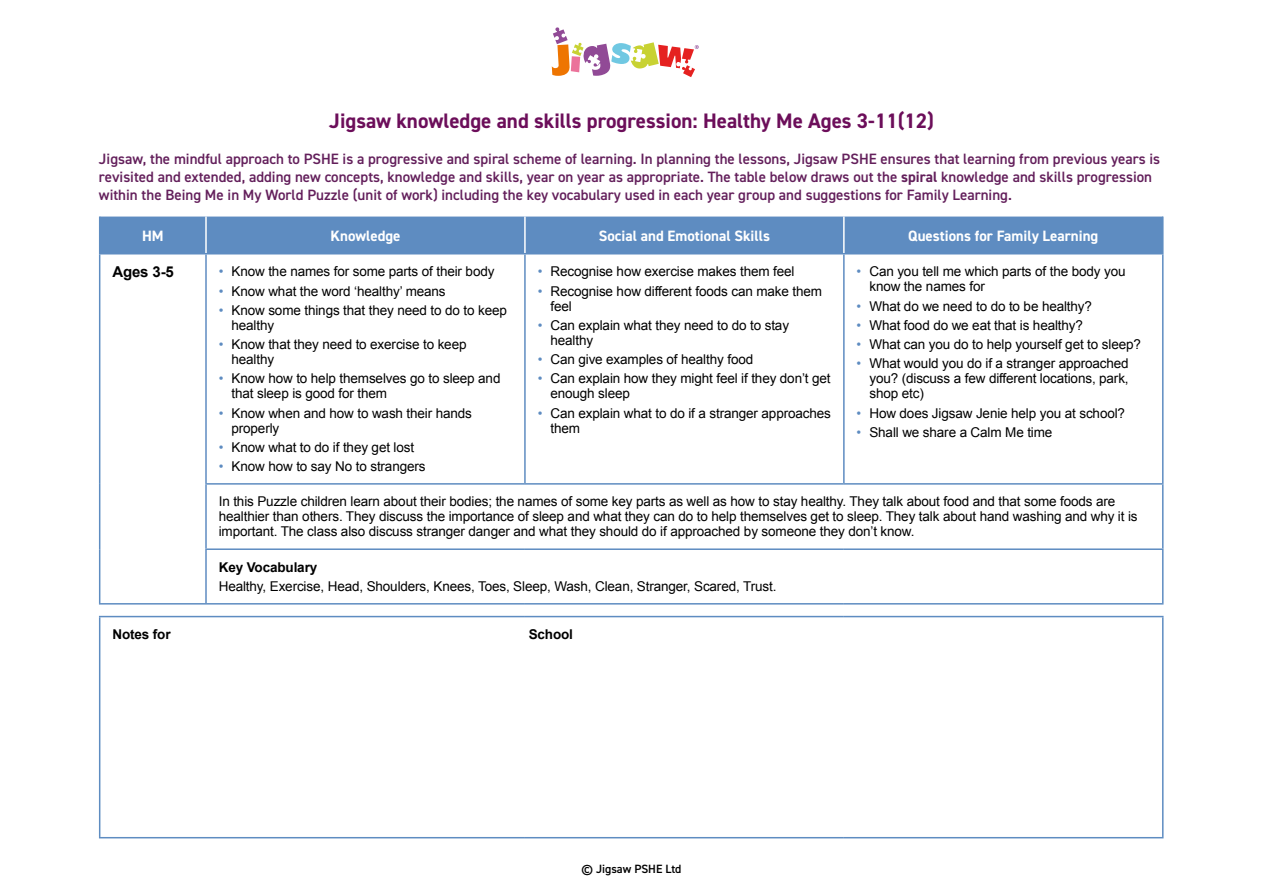
<style>
.page{position:relative;width:1263px;height:893px;background:#fff}
.page>*{position:absolute;margin:0;border:0;box-sizing:border-box;transform-origin:0 0}
.t1{font:700 21px "DIN2014";color:#6c0e5a}
.t2{font:600 15px/18px "DIN2014";color:#631f5b}
.t3{font:700 15px "DIN2014";color:#fff}
.t4{font:700 15px "Arial";color:#000}
.t5{font:13.5px/15px "Arial";letter-spacing:-.01em;color:#000}
.t6{font:700 13.5px "Arial";letter-spacing:-.01em;color:#000}
.t7{font:600 12px "DIN2014";color:#000}
.s1{font-weight:700}
.s2{color:#5e8cc1}
</style>
<div class="page">
<svg style="left:552px;top:27px;width:147px;height:50px"></svg>
<div style="left:100px;top:217px;width:1062px;height:36px;background:#5e8cc1"></div>
<hr style="left:205px;top:217px;width:2px;height:36px;background:#fff">
<hr style="left:524px;top:217px;width:2px;height:36px;background:#fff">
<hr style="left:843px;top:217px;width:2px;height:36px;background:#fff">
<hr style="left:99px;top:217px;width:1px;height:36px;background:#5e8cc1">
<hr style="left:1162px;top:217px;width:1px;height:36px;background:#5e8cc1">
<hr style="left:99px;top:254px;width:1px;height:230px;background:#5e8cc1">
<hr style="left:99px;top:484px;width:1px;height:65px;background:#5e8cc1">
<hr style="left:99px;top:549px;width:1px;height:54px;background:#5e8cc1">
<hr style="left:99px;top:253px;width:107px;height:1px;background:#5e8cc1">
<hr style="left:205px;top:254px;width:2px;height:229px;background:#5e8cc1">
<hr style="left:206px;top:253px;width:319px;height:1px;background:#5e8cc1">
<hr style="left:524px;top:254px;width:2px;height:229px;background:#5e8cc1">
<hr style="left:525px;top:253px;width:319px;height:1px;background:#5e8cc1">
<hr style="left:843px;top:254px;width:2px;height:229px;background:#5e8cc1">
<hr style="left:844px;top:253px;width:319px;height:1px;background:#5e8cc1">
<hr style="left:1162px;top:254px;width:1px;height:229px;background:#5e8cc1">
<hr style="left:205px;top:485px;width:2px;height:63px;background:#5e8cc1">
<hr style="left:205px;top:483px;width:320px;height:2px;background:#5e8cc1">
<hr style="left:525px;top:483px;width:319px;height:2px;background:#5e8cc1">
<hr style="left:844px;top:483px;width:319px;height:2px;background:#5e8cc1">
<hr style="left:1162px;top:485px;width:1px;height:63px;background:#5e8cc1">
<hr style="left:99px;top:617px;width:1px;height:220px;background:#5e8cc1">
<hr style="left:99px;top:603px;width:107px;height:2px;background:#5e8cc1">
<hr style="left:99px;top:616px;width:107px;height:1px;background:#5e8cc1">
<hr style="left:206px;top:616px;width:319px;height:1px;background:#5e8cc1">
<hr style="left:525px;top:616px;width:319px;height:1px;background:#5e8cc1">
<hr style="left:844px;top:616px;width:319px;height:1px;background:#5e8cc1">
<hr style="left:99px;top:837px;width:107px;height:1px;background:#5e8cc1">
<hr style="left:206px;top:837px;width:319px;height:1px;background:#5e8cc1">
<hr style="left:525px;top:837px;width:319px;height:1px;background:#5e8cc1">
<hr style="left:844px;top:837px;width:319px;height:1px;background:#5e8cc1">
<hr style="left:205px;top:550px;width:2px;height:53px;background:#5e8cc1">
<hr style="left:205px;top:548px;width:320px;height:2px;background:#5e8cc1">
<hr style="left:525px;top:548px;width:319px;height:2px;background:#5e8cc1">
<hr style="left:844px;top:548px;width:319px;height:2px;background:#5e8cc1">
<hr style="left:206px;top:603px;width:319px;height:2px;background:#5e8cc1">
<hr style="left:525px;top:603px;width:319px;height:2px;background:#5e8cc1">
<hr style="left:844px;top:603px;width:319px;height:2px;background:#5e8cc1">
<hr style="left:1162px;top:550px;width:1px;height:53px;background:#5e8cc1">
<hr style="left:1162px;top:617px;width:1px;height:220px;background:#5e8cc1">
<h1 class="t1" style="left:329px;top:107px;width:606px">Jigsaw knowledge and skills progression: Healthy Me Ages 3-11(12)</h1>
<p class="t2" style="left:99px;top:150px;width:1063px">Jigsaw, the mindful approach to PSHE is a progressive and spiral scheme of learning. In planning the lessons, Jigsaw PSHE ensures that learning from previous years is revisited and extended, adding new concepts, knowledge and skills, year on year as appropriate. The table below draws out the <span class="s1">spiral</span> knowledge and skills progression within the Being Me in My World Puzzle (unit of work) including the key vocabulary used in each year group and suggestions for Family Learning.</p>
<p class="t3" style="left:142px;top:226px;width:23px">HM</p>
<p class="t3" style="left:330px;top:226px;width:72px">Knowledge</p>
<p class="t3" style="left:599px;top:226px;width:173px">Social and Emotional Skills</p>
<p class="t3" style="left:908px;top:226px;width:192px">Questions for Family Learning</p>
<p class="t4" style="left:112px;top:262px;width:63px">Ages 3-5</p>
<p class="t5" style="left:219px;top:264px;width:277px"><span class="s2">•</span> Know the names for some parts of their body</p>
<p class="t5" style="left:219px;top:283px;width:228px"><span class="s2">•</span> Know what the word ‘healthy’ means</p>
<p class="t5" style="left:231px;top:303px;width:277px;text-indent:-13px"><span class="s2">•</span> Know some things that they need to do to keep healthy</p>
<p class="t5" style="left:231px;top:337px;width:237px;text-indent:-13px"><span class="s2">•</span> Know that they need to exercise to keep healthy</p>
<p class="t5" style="left:231px;top:371px;width:270px;text-indent:-13px"><span class="s2">•</span> Know how to help themselves go to sleep and that sleep is good for them</p>
<p class="t5" style="left:231px;top:405px;width:242px;text-indent:-13px"><span class="s2">•</span> Know when and how to wash their hands properly</p>
<p class="t5" style="left:219px;top:440px;width:197px"><span class="s2">•</span> Know what to do if they get lost</p>
<p class="t5" style="left:219px;top:459px;width:208px"><span class="s2">•</span> Know how to say No to strangers</p>
<p class="t5" style="left:869px;top:264px;width:258px;text-indent:-13px"><span class="s2">•</span> Can you tell me which parts of the body you know the names for</p>
<p class="t5" style="left:857px;top:298px;width:237px"><span class="s2">•</span> What do we need to do to be healthy?</p>
<p class="t5" style="left:857px;top:318px;width:228px"><span class="s2">•</span> What food do we eat that is healthy?</p>
<p class="t5" style="left:857px;top:337px;width:286px"><span class="s2">•</span> What can you do to help yourself get to sleep?</p>
<p class="t5" style="left:869px;top:356px;width:261px;text-align:justify;text-indent:-13px"><span class="s2">•</span> What would you do if a stranger approached you? (discuss a few different locations, park, shop etc)</p>
<p class="t5" style="left:857px;top:405px;width:270px"><span class="s2">•</span> How does Jigsaw Jenie help you at school?</p>
<p class="t5" style="left:857px;top:425px;width:197px"><span class="s2">•</span> Shall we share a Calm Me time</p>
<p class="t5" style="left:538px;top:264px;width:258px"><span class="s2">•</span> Recognise how exercise makes them feel</p>
<p class="t5" style="left:550px;top:283px;width:273px;text-indent:-13px"><span class="s2">•</span> Recognise how different foods can make them feel</p>
<p class="t5" style="left:550px;top:318px;width:240px;text-indent:-13px"><span class="s2">•</span> Can explain what they need to do to stay healthy</p>
<p class="t5" style="left:538px;top:352px;width:217px"><span class="s2">•</span> Can give examples of healthy food</p>
<p class="t5" style="left:550px;top:371px;width:282px;text-indent:-13px"><span class="s2">•</span> Can explain how they might feel if they don’t get enough sleep</p>
<p class="t5" style="left:550px;top:405px;width:282px;text-indent:-13px"><span class="s2">•</span> Can explain what to do if a stranger approaches them</p>
<p class="t5" style="left:219px;top:494px;width:920px">In this Puzzle children learn about their bodies; the names of some key parts as well as how to stay healthy. They talk about food and that some foods are healthier than others. They discuss the importance of sleep and what they can do to help themselves get to sleep. They talk about hand washing and why it is important. The class also discuss stranger danger and what they should do if approached by someone they don’t know.</p>
<p class="t6" style="left:219px;top:558px;width:100px">Key Vocabulary</p>
<p class="t5" style="left:219px;top:579px;width:559px">Healthy, Exercise, Head, Shoulders, Knees, Toes, Sleep, Wash, Clean, Stranger, Scared, Trust.</p>
<p class="t6" style="left:112px;top:625px;width:60px">Notes for</p>
<p class="t6" style="left:529px;top:625px;width:46px">School</p>
<p class="t7" style="left:581px;top:861px;width:102px">© Jigsaw PSHE Ltd</p>
</div>
